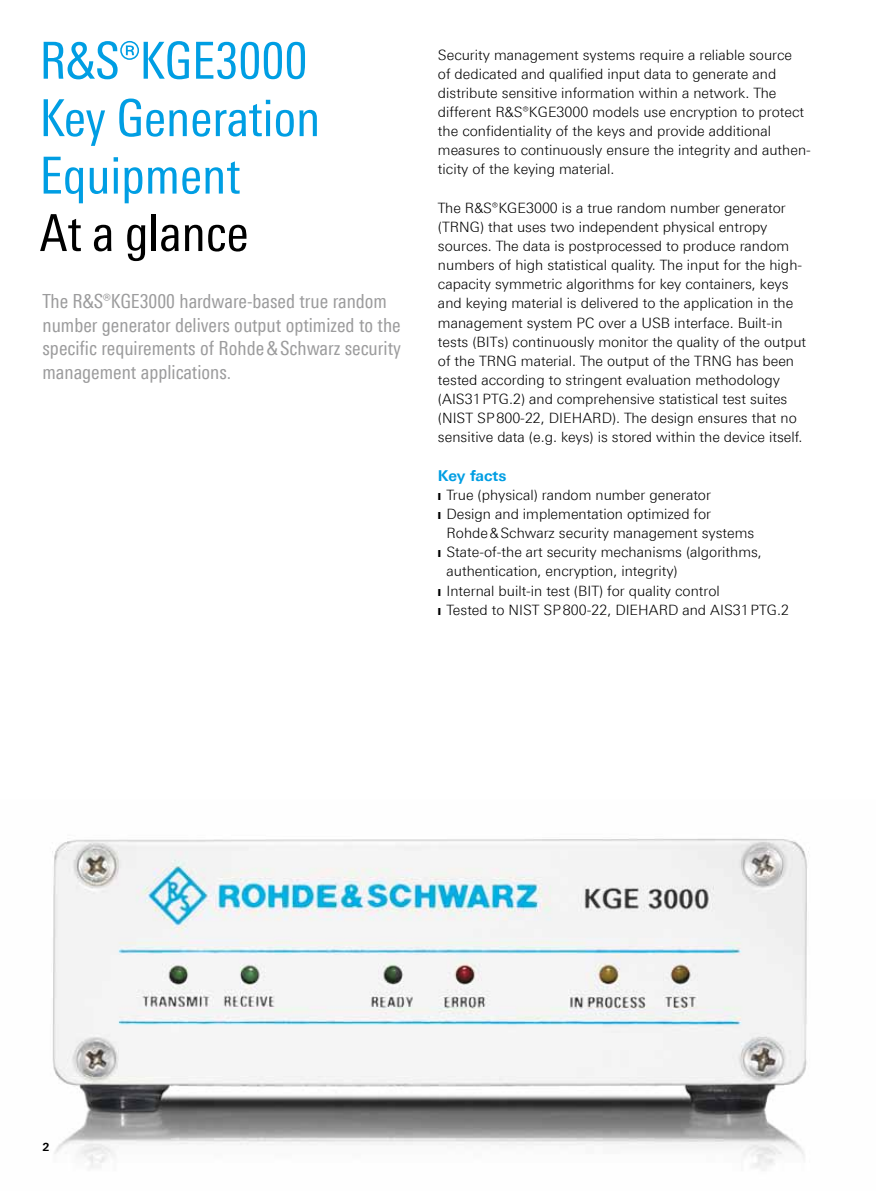
<style>
.page{position:relative;width:893px;height:1191px;background:#fff}
.page>*{position:absolute;margin:0;border:0;box-sizing:border-box;transform-origin:0 0}
.t1{font:51px/57.4px "Linotype Univers 420 Cn";color:#009ee3}
.t2{font:51px "Linotype Univers 420 Cn";color:#000}
.t3{font:19.5px/23.4px "Linotype Univers 420 Cn";color:#9c9c9d}
.t4{font:700 15px "Linotype Univers 630";letter-spacing:-.005em;color:#009ee3}
.t5{font:300 14.25px/19.2px "Linotype Univers 330";color:#000}
.t6{font:700 11.25px "Linotype Univers 630";color:#000}
</style>
<div class="page">
<img style="left:52px;top:838px;width:757px;height:333px">
<h1 class="t1" style="left:40px;top:32px;width:282px">R&amp;S®KGE3000<br>Key Generation<br>Equipment</h1>
<h1 class="t2" style="left:40px;top:203px;width:211px">At a glance</h1>
<h2 class="t3" style="left:43px;top:290px;width:360px">The R&amp;S®KGE3000 hardware-based true random number generator delivers output optimized to the specific requirements of Rohde&amp;Schwarz security management applications.</h2>
<p class="t5" style="left:438px;top:45px;width:374px">Security management systems require a reliable source<br>of dedicated and qualified input data to generate and distribute sensitive information within a network. The different R&amp;S®KGE3000 models use encryption to protect the confidentiality of the keys and provide additional measures to continuously ensure the integrity and authen&shy;ticity of the keying material.</p>
<p class="t5" style="left:438px;top:198px;width:370px">The R&amp;S®KGE3000 is a true random number generator (TRNG) that uses two independent physical entropy sources. The data is postprocessed to produce random numbers of high statistical quality. The input for the high&shy;capacity symmetric algorithms for key containers, keys and keying material is delivered to the application in the management system PC over a USB interface. Built-in tests (BITs) continuously monitor the quality of the output of the TRNG material. The output of the TRNG has been tested according to stringent evaluation methodology (AIS31PTG.2) and comprehensive statistical test suites (NIST SP 800‑22, DIEHARD). The design ensures that no sensitive data (e.g. keys) is stored within the device itself.</p>
<p class="t4" style="left:438px;top:466px;width:70px">Key facts</p>
<p class="t5" style="left:438px;top:485px;width:275px">❙ True (physical) random number generator</p>
<p class="t5" style="left:438px;top:504px;width:275px">❙ Design and implementation optimized for</p>
<p class="t5" style="left:446px;top:523px;width:309px">Rohde &amp; Schwarz security management systems</p>
<p class="t5" style="left:438px;top:542px;width:325px">❙ State-of-the art security mechanisms (algorithms,</p>
<p class="t5" style="left:446px;top:561px;width:233px">authentication, encryption, integrity)</p>
<p class="t5" style="left:438px;top:581px;width:283px">❙ Internal built-in test (BIT) for quality control</p>
<p class="t5" style="left:438px;top:600px;width:353px">❙ Tested to NIST SP 800-22, DIEHARD and AIS31 PTG.2</p>
<p class="t6" style="left:43px;top:1139px;width:9px">2</p>
</div>
